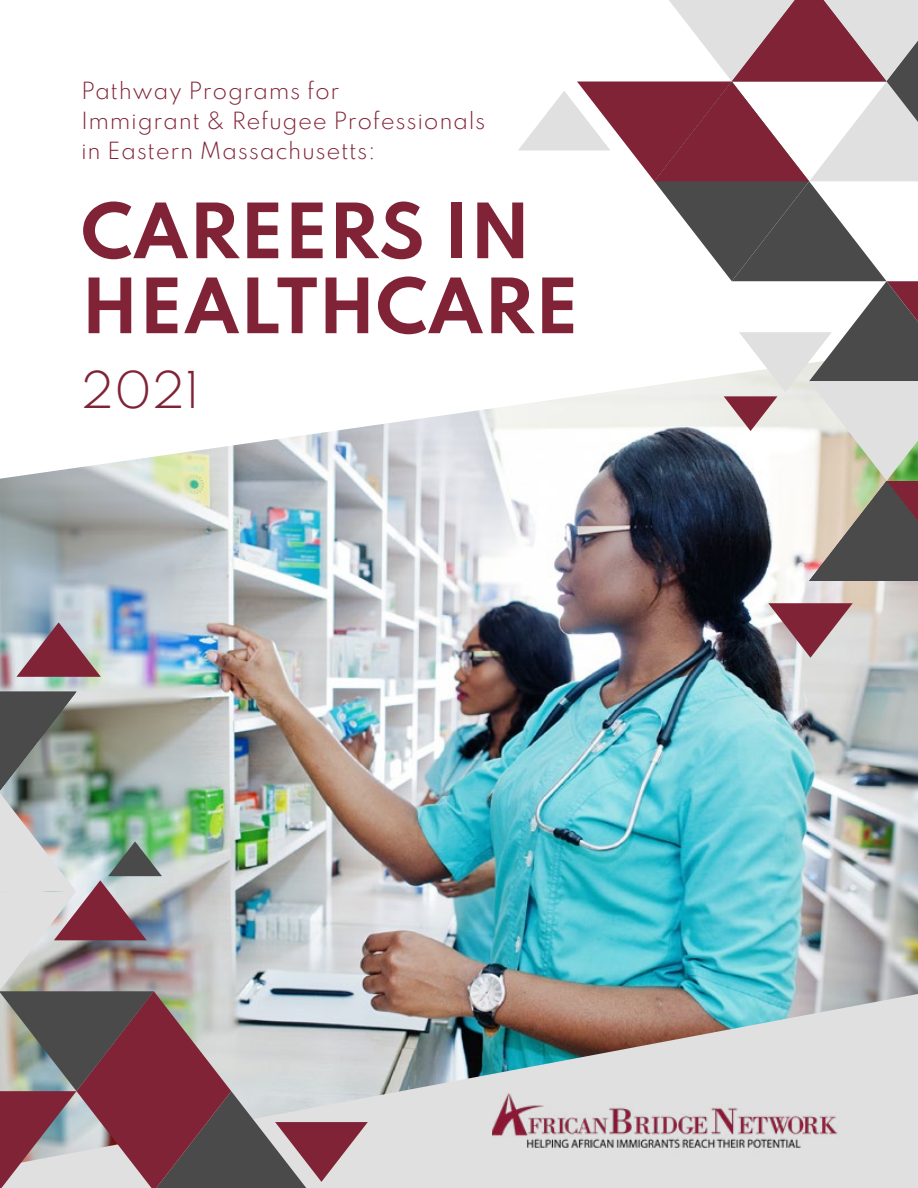
<style>
.page{position:relative;width:918px;height:1188px;background:#fff}
.page>*{position:absolute;margin:0;border:0;box-sizing:border-box;transform-origin:0 0}
.t1{font:700 67.5px/75px "Spartan";color:#812337}
.t2{font:300 45px "Spartan";color:#812337}
.t3{font:300 21px/30px "Spartan";letter-spacing:.03em;color:#812337}
</style>
<div class="page">
<div style="left:0;top:943px;width:918px;height:245px;background:#e0e0e0"></div>
<img style="left:0;top:405px;width:918px;height:692px">
<img style="left:492px;top:1086px;width:354px;height:62px">
<svg style="left:768px;top:603px;width:85px;height:55px;background:#ac7d87"></svg>
<svg style="left:518px;top:0;width:400px;height:581px"></svg>
<svg style="left:16px;top:622px;width:85px;height:55px;background:#a07a85"></svg>
<img style="left:0;top:692px;width:368px;height:496px">
<p class="t3" style="left:81px;top:75px;width:406px">Pathway Programs for<br>Immigrant &amp; Refugee Professionals in Eastern Massachusetts:</p>
<h1 class="t1" style="left:81px;top:192px;width:499px">CAREERS IN<br>HEALTHCARE</h1>
<h2 class="t2" style="left:81px;top:356px;width:120px">2021</h2>
</div>
